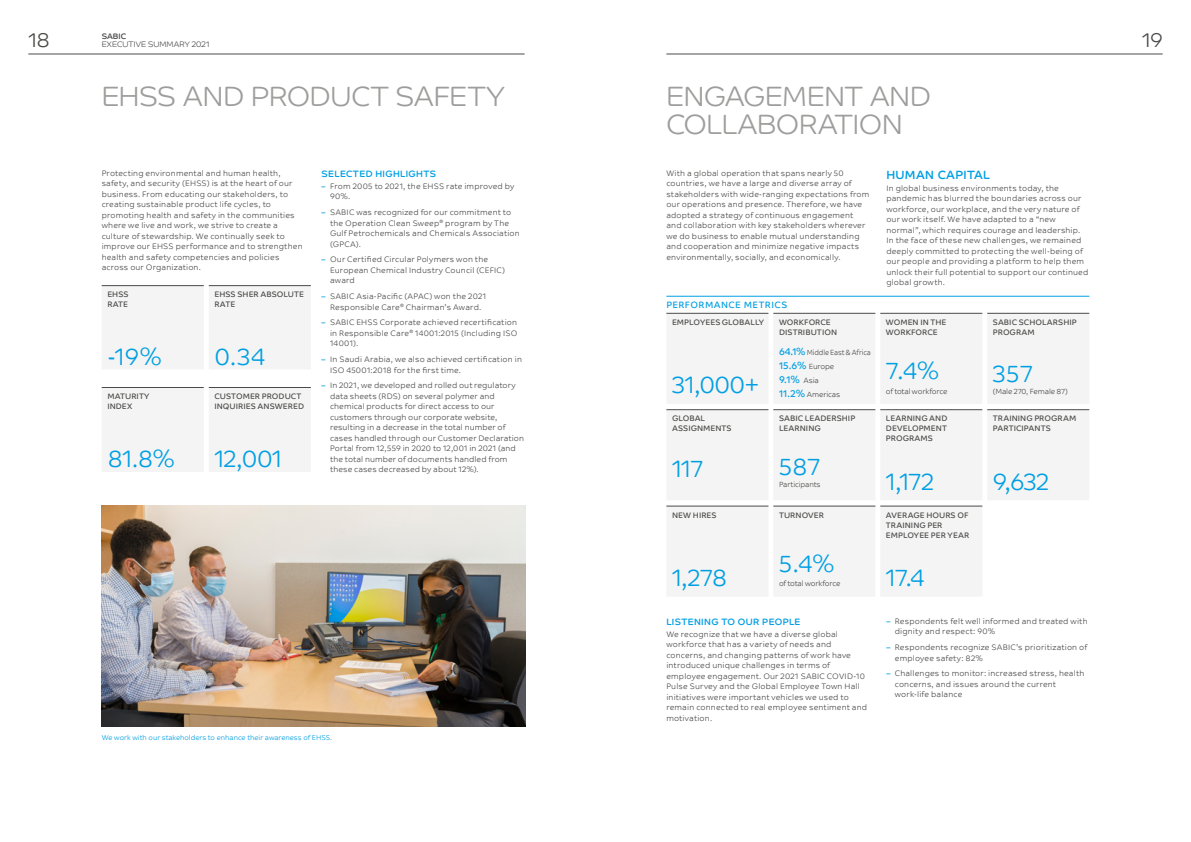
<style>
.page{position:relative;width:1191px;height:842px;background:#fff}
.page>*{position:absolute;margin:0;border:0;box-sizing:border-box;transform-origin:0 0}
.t1{font:300 28px/28px "SABIC Typeface Headline";color:#9d9d9c}
.t2{font:300 24px "SABIC Typeface Text";letter-spacing:-.025em;color:#009fe3}
.t3{font:300 20px "SABIC Typeface Headline";color:#4a4a49}
.t4{font:12px "SABIC Typeface Headline";letter-spacing:.03em;color:#009fe3}
.t5{font:10px "SABIC Typeface Text";color:#009fe3;scale:.95 1}
.t6{font:9.2px "SABIC Typeface Headline";letter-spacing:.04em;color:#009fe3}
.t7{font:9.2px "SABIC Typeface Text";letter-spacing:.04em;color:#009fe3}
.t8{font:300 8px/10.5px "SABIC Typeface Text";letter-spacing:.02em;color:#4a4a49}
.t9{font:8px/10px "SABIC Typeface Text";letter-spacing:.005em;color:#4a4a49}
.t10{font:300 8px "SABIC Typeface Headline";letter-spacing:.01em;color:#4a4a49}
.t11{font:8px "SABIC Typeface Headline";letter-spacing:.005em;color:#4a4a49}
.t12{font:300 7.5px "SABIC Typeface Text";letter-spacing:-.02em;color:#4a4a49}
.t13{font:300 7.5px/13.8px "SABIC Typeface Text";letter-spacing:-.02em;color:#4a4a49;scale:.92 1}
.t14{font:300 7px "SABIC Typeface Text";color:#009fe3}
.s1{font-weight:400;color:#009fe3}
.s2{font-weight:400;font-size:10px;color:#009fe3}
.s3{font-weight:300;font-size:7.5px;color:#4a4a49}
</style>
<div class="page">
<hr style="left:209px;top:285px;width:102px;height:1px;background:#4a4a49">
<div style="left:102px;top:286px;width:209px;height:83px;background:#f4f4f4"></div>
<hr style="left:102px;top:285px;width:102px;height:1px;background:#4a4a49">
<div style="left:102px;top:387px;width:208px;height:85px;background:#f4f4f4"></div>
<hr style="left:209px;top:387px;width:102px;height:1px;background:#4a4a49">
<img style="left:102px;top:505px;width:423px;height:221px">
<hr style="left:666px;top:409px;width:102px;height:1px;background:#4a4a49">
<hr style="left:987px;top:409px;width:102px;height:1px;background:#4a4a49">
<div style="left:666px;top:506px;width:316px;height:90px;background:#f4f4f4"></div>
<hr style="left:773px;top:506px;width:102px;height:1px;background:#4a4a49">
<hr style="left:880px;top:409px;width:102px;height:1px;background:#4a4a49">
<div style="left:666px;top:410px;width:423px;height:90px;background:#f4f4f4"></div>
<hr style="left:773px;top:409px;width:102px;height:1px;background:#4a4a49">
<div style="left:666px;top:313px;width:423px;height:90px;background:#f4f4f4"></div>
<hr style="left:773px;top:313px;width:102px;height:1px;background:#4a4a49">
<hr style="left:666px;top:296px;width:423px;height:1px;background:#009fe3">
<hr style="left:28px;top:54px;width:496px;height:1px;background:#4a4a49">
<hr style="left:666px;top:54px;width:496px;height:1px;background:#4a4a49">
<h3 class="t3" style="left:28px;top:28px;width:23px">18</h3>
<p class="t10" style="left:102px;top:39px;width:109px">EXECUTIVE SUMMARY 2021</p>
<p class="t11" style="left:102px;top:28px;width:26px">SABIC</p>
<h1 class="t1" style="left:102px;top:82px;width:404px">EHSS AND PRODUCT SAFETY</h1>
<p class="t8" style="left:102px;top:167px;width:202px">Protecting environmental and human health, safety, and security (EHSS) is at the heart of our business. From educating our stakeholders, to creating sustainable product life cycles, to promoting health and safety in the communities where we live and work, we strive to create a culture of stewardship. We continually seek to improve our EHSS performance and to strengthen health and safety competencies and policies across our Organization.</p>
<p class="t9" style="left:214px;top:289px;width:91px">EHSS SHER ABSOLUTE<br>RATE</p>
<p class="t9" style="left:107px;top:289px;width:23px">EHSS<br>RATE</p>
<h2 class="t2" style="left:107px;top:335px;width:56px">-19%</h2>
<p class="t9" style="left:107px;top:391px;width:44px">MATURITY<br>INDEX</p>
<h2 class="t2" style="left:107px;top:436px;width:69px">81.8%</h2>
<h2 class="t2" style="left:214px;top:335px;width:53px">0.34</h2>
<p class="t9" style="left:214px;top:391px;width:91px">CUSTOMER PRODUCT<br>INQUIRIES ANSWERED</p>
<h2 class="t2" style="left:214px;top:436px;width:70px">12,001</h2>
<p class="t6" style="left:321px;top:165px;width:116px">SELECTED HIGHLIGHTS</p>
<p class="t8" style="left:330px;top:180px;width:186px;text-indent:-9px"><span class="s1">–</span> From 2005 to 2021, the EHSS rate improved by<br>90%.</p>
<p class="t8" style="left:330px;top:206px;width:191px;text-indent:-9px"><span class="s1">–</span> SABIC was recognized for our commitment to the Operation Clean Sweep<sup>®</sup> program by The Gulf Petrochemicals and Chemicals Association (GPCA).</p>
<p class="t8" style="left:330px;top:254px;width:176px;text-indent:-9px"><span class="s1">–</span> Our Certified Circular Polymers won the<br>European Chemical Industry Council (CEFIC) award</p>
<p class="t8" style="left:321px;top:290px;width:166px;text-align:center"><span class="s1">–</span> SABIC Asia-Pacific (APAC) won the 2021<br>Responsible Care<sup>®</sup> Chairman’s Award.</p>
<p class="t8" style="left:330px;top:317px;width:189px;text-align:justify;text-indent:-9px"><span class="s1">–</span> SABIC EHSS Corporate achieved recertification in Responsible Care<sup>®</sup> 14001:2015 (Including ISO 14001).</p>
<p class="t8" style="left:330px;top:353px;width:193px;text-indent:-9px"><span class="s1">–</span> In Saudi Arabia, we also achieved certification in<br>ISO 45001:2018 for the first time.</p>
<p class="t8" style="left:330px;top:380px;width:195px;text-indent:-9px"><span class="s1">–</span> In 2021, we developed and rolled out regulatory data sheets (RDS) on several polymer and chemical products for direct access to our customers through our corporate website, resulting in a decrease in the total number of cases handled through our Customer Declaration Portal from 12,559 in 2020 to 12,001 in 2021 (and the total number of documents handled from these cases decreased by about 12%).</p>
<p class="t14" style="left:102px;top:731px;width:232px">We work with our stakeholders to enhance their awareness of EHSS.</p>
<h1 class="t1" style="left:666px;top:82px;width:266px">ENGAGEMENT AND<br>COLLABORATION</h1>
<p class="t8" style="left:666px;top:167px;width:204px">With a global operation that spans nearly 50 countries, we have a large and diverse array of stakeholders with wide-ranging expectations from our operations and presence. Therefore, we have adopted a strategy of continuous engagement and collaboration with key stakeholders wherever we do business to enable mutual understanding and cooperation and minimize negative impacts environmentally, socially, and economically.</p>
<h3 class="t4" style="left:886px;top:163px;width:105px">HUMAN CAPITAL</h3>
<p class="t8" style="left:886px;top:182px;width:203px">In global business environments today, the pandemic has blurred the boundaries across our workforce, our workplace, and the very nature of our work itself. We have adapted to a “new normal”, which requires courage and leadership.<br>In the face of these new challenges, we remained deeply committed to protecting the well-being of our people and providing a platform to help them unlock their full potential to support our continued global growth.</p>
<p class="t7" style="left:666px;top:299px;width:122px">PERFORMANCE METRICS</p>
<p class="t9" style="left:672px;top:317px;width:94px">EMPLOYEES GLOBALLY</p>
<h2 class="t2" style="left:672px;top:362px;width:89px">31,000+</h2>
<p class="t9" style="left:672px;top:413px;width:61px">GLOBAL<br>ASSIGNMENTS</p>
<h2 class="t2" style="left:672px;top:446px;width:33px">117</h2>
<p class="t9" style="left:672px;top:510px;width:46px">NEW HIRES</p>
<h2 class="t2" style="left:672px;top:555px;width:57px">1,278</h2>
<p class="t9" style="left:779px;top:317px;width:60px">WORKFORCE<br>DISTRIBUTION</p>
<p class="t13" style="left:779px;top:345px;width:101px"><span class="s2">64.1%</span> Middle East &amp; Africa<br><span class="s2">15.6%</span> Europe</p>
<p class="t5" style="left:779px;top:373px;width:44px">9.1% <span class="s3">Asia</span></p>
<p class="t12" style="left:779px;top:387px;width:63px"><span class="s2">11.2%</span> Americas</p>
<p class="t9" style="left:779px;top:413px;width:78px">SABIC LEADERSHIP<br>LEARNING</p>
<h2 class="t2" style="left:779px;top:444px;width:43px">587</h2>
<p class="t12" style="left:779px;top:477px;width:43px">Participants</p>
<p class="t9" style="left:779px;top:510px;width:47px">TURNOVER</p>
<h2 class="t2" style="left:779px;top:541px;width:57px">5.4%</h2>
<p class="t12" style="left:779px;top:577px;width:63px">of total workforce</p>
<p class="t6" style="left:666px;top:613px;width:136px">LISTENING TO OUR PEOPLE</p>
<p class="t8" style="left:666px;top:628px;width:202px">We recognize that we have a diverse global workforce that has a variety of needs and concerns, and changing patterns of work have introduced unique challenges in terms of employee engagement. Our 2021 SABIC COVID-10<br>Pulse Survey and the Global Employee Town Hall initiatives were important vehicles we used to remain connected to real employee sentiment and motivation.</p>
<p class="t9" style="left:886px;top:317px;width:62px">WOMEN IN THE<br>WORKFORCE</p>
<h2 class="t2" style="left:886px;top:348px;width:55px">7.4%</h2>
<p class="t12" style="left:886px;top:384px;width:63px">of total workforce</p>
<p class="t9" style="left:886px;top:413px;width:63px;text-align:justify">LEARNING AND DEVELOPMENT PROGRAMS</p>
<h2 class="t2" style="left:886px;top:459px;width:50px">1,172</h2>
<p class="t9" style="left:886px;top:510px;width:85px">AVERAGE HOURS OF<br>TRAINING PER<br>EMPLOYEE PER YEAR</p>
<h2 class="t2" style="left:886px;top:555px;width:40px">17.4</h2>
<p class="t9" style="left:993px;top:317px;width:85px">SABIC SCHOLARSHIP<br>PROGRAM</p>
<h2 class="t2" style="left:993px;top:351px;width:42px">357</h2>
<p class="t12" style="left:993px;top:384px;width:77px">(Male 270, Female 87)</p>
<p class="t9" style="left:993px;top:413px;width:85px">TRAINING PROGRAM<br>PARTICIPANTS</p>
<h2 class="t2" style="left:993px;top:459px;width:58px">9,632</h2>
<p class="t8" style="left:895px;top:615px;width:194px;text-indent:-9px"><span class="s1">–</span> Respondents felt well informed and treated with dignity and respect: 90%</p>
<p class="t8" style="left:895px;top:641px;width:194px;text-indent:-9px"><span class="s1">–</span> Respondents recognize SABIC’s prioritization of employee safety: 82%</p>
<p class="t8" style="left:895px;top:668px;width:191px;text-indent:-9px"><span class="s1">–</span> Challenges to monitor: increased stress, health concerns, and issues around the current work-life balance</p>
<h3 class="t3" style="left:1142px;top:28px;width:22px">19</h3>
</div>
